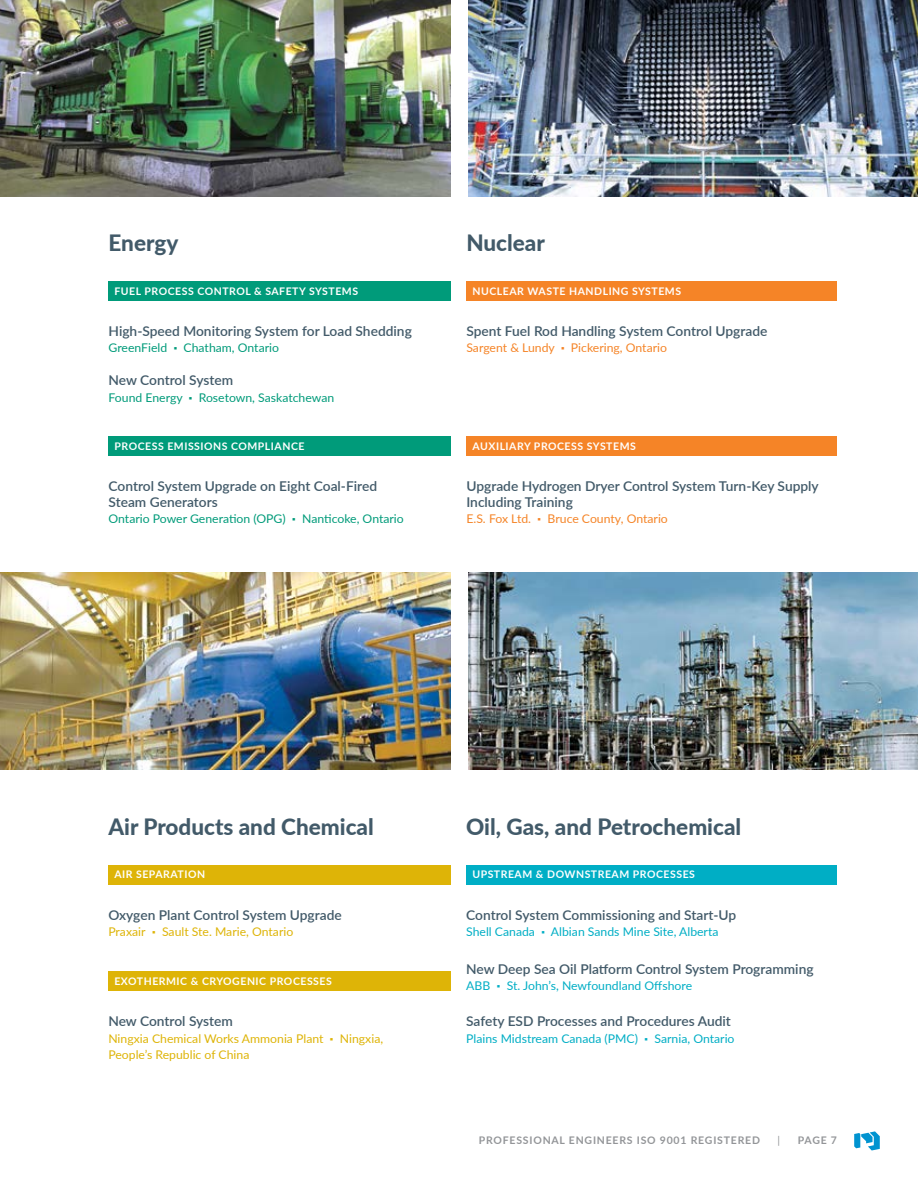
<style>
.page{position:relative;width:918px;height:1188px;background:#fff}
.page>*{position:absolute;margin:0;border:0;box-sizing:border-box;transform-origin:0 0}
.t1{font:800 22.5px "Lato";color:#425a69}
.t2{font:600 13.5px/16.2px "Lato";color:#425a69}
.t3{font:12px "Lato";color:#00aec5}
.t4{font:12px "Lato";color:#009b7a}
.t5{font:12px/16.5px "Lato";color:#deb407}
.t6{font:12px "Lato";color:#f58427}
.t7{font:700 10.5px "Lato";letter-spacing:.05em;color:#fff}
.t8{font:700 10.5px "Lato";letter-spacing:.075em;color:#939598}
.t9{font:10.5px "Lato";color:#939598}
.s1{font-family:"Akzidenz Grotesk BQ";font-size:10.5px}
</style>
<div class="page">
<svg style="left:854px;top:1131px;width:26px;height:19px"></svg>
<div style="left:108px;top:281px;width:343px;height:20px;background:#009b7a"></div>
<div style="left:108px;top:865px;width:342px;height:20px;background:#deb407"></div>
<div style="left:108px;top:971px;width:342px;height:20px;background:#deb407"></div>
<div style="left:108px;top:436px;width:343px;height:20px;background:#009b7a"></div>
<div style="left:466px;top:281px;width:371px;height:20px;background:#f58427"></div>
<div style="left:466px;top:865px;width:371px;height:20px;background:#00aec5"></div>
<div style="left:466px;top:436px;width:371px;height:20px;background:#f58427"></div>
<img style="left:469px;top:0;width:449px;height:196px">
<img style="left:469px;top:573px;width:449px;height:196px">
<img style="left:0;top:0;width:451px;height:196px">
<img style="left:0;top:573px;width:450px;height:196px">
<h1 class="t1" style="left:109px;top:226px;width:71px">Energy</h1>
<h1 class="t1" style="left:466px;top:226px;width:80px">Nuclear</h1>
<p class="t7" style="left:115px;top:283px;width:245px">FUEL PROCESS CONTROL &amp; SAFETY SYSTEMS</p>
<p class="t7" style="left:473px;top:283px;width:210px">NUCLEAR WASTE HANDLING SYSTEMS</p>
<p class="t2" style="left:109px;top:322px;width:305px">High-Speed Monitoring System for Load Shedding</p>
<p class="t4" style="left:109px;top:339px;width:172px">GreenField <span class="s1">•</span> Chatham, Ontario</p>
<p class="t2" style="left:466px;top:322px;width:303px">Spent Fuel Rod Handling System Control Upgrade</p>
<p class="t6" style="left:466px;top:339px;width:202px">Sargent &amp; Lundy <span class="s1">•</span> Pickering, Ontario</p>
<p class="t2" style="left:109px;top:372px;width:126px">New Control System</p>
<p class="t4" style="left:109px;top:389px;width:227px">Found Energy <span class="s1">•</span> Rosetown, Saskatchewan</p>
<p class="t7" style="left:115px;top:438px;width:191px">PROCESS EMISSIONS COMPLIANCE</p>
<p class="t7" style="left:473px;top:438px;width:165px">AUXILIARY PROCESS SYSTEMS</p>
<p class="t2" style="left:109px;top:477px;width:270px">Control System Upgrade on Eight Coal-Fired<br>Steam Generators</p>
<p class="t4" style="left:109px;top:510px;width:297px">Ontario Power Generation (OPG) <span class="s1">•</span> Nanticoke, Ontario</p>
<p class="t2" style="left:466px;top:477px;width:354px">Upgrade Hydrogen Dryer Control System Turn-Key Supply<br>Including Training</p>
<p class="t6" style="left:466px;top:510px;width:203px">E.S. Fox Ltd. <span class="s1">•</span> Bruce County, Ontario</p>
<h1 class="t1" style="left:108px;top:810px;width:267px">Air Products and Chemical</h1>
<p class="t7" style="left:114px;top:867px;width:92px">AIR SEPARATION</p>
<p class="t2" style="left:108px;top:906px;width:235px">Oxygen Plant Control System Upgrade</p>
<p class="t5" style="left:108px;top:923px;width:186px">Praxair <span class="s1">•</span> Sault Ste. Marie, Ontario</p>
<p class="t7" style="left:114px;top:973px;width:219px">EXOTHERMIC &amp; CRYOGENIC PROCESSES</p>
<p class="t2" style="left:108px;top:1012px;width:126px">New Control System</p>
<p class="t5" style="left:108px;top:1029px;width:276px">Ningxia Chemical Works Ammonia Plant <span class="s1">•</span> Ningxia,<br>People’s Republic of China</p>
<h1 class="t1" style="left:466px;top:810px;width:277px">Oil, Gas, and Petrochemical</h1>
<p class="t7" style="left:472px;top:867px;width:224px">UPSTREAM &amp; DOWNSTREAM PROCESSES</p>
<p class="t2" style="left:466px;top:906px;width:272px">Control System Commissioning and Start-Up</p>
<p class="t3" style="left:466px;top:923px;width:254px">Shell Canada <span class="s1">•</span> Albian Sands Mine Site, Alberta</p>
<p class="t2" style="left:466px;top:960px;width:349px">New Deep Sea Oil Platform Control System Programming</p>
<p class="t3" style="left:466px;top:978px;width:227px">ABB <span class="s1">•</span> St. John’s, Newfoundland Offshore</p>
<p class="t2" style="left:466px;top:1012px;width:266px">Safety ESD Processes and Procedures Audit</p>
<p class="t3" style="left:466px;top:1030px;width:270px">Plains Midstream Canada (PMC) <span class="s1">•</span> Sarnia, Ontario</p>
<p class="t8" style="left:479px;top:1132px;width:283px">PROFESSIONAL ENGINEERS ISO 9001 REGISTERED</p>
<p class="t9" style="left:778px;top:1132px;width:4px">|</p>
<p class="t8" style="left:798px;top:1132px;width:41px">PAGE 7</p>
</div>
